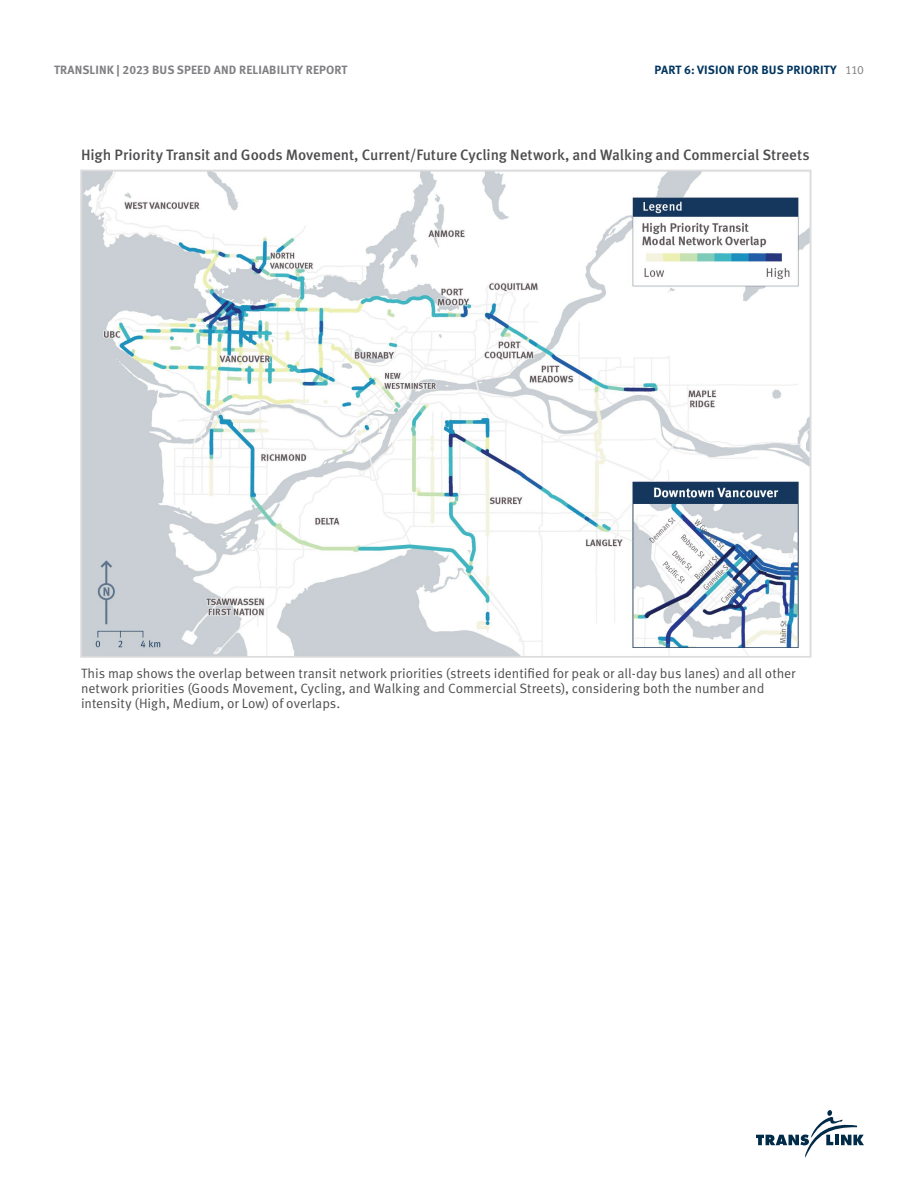
<style>
.page{position:relative;width:918px;height:1188px;background:#fff}
.page>*{position:absolute;margin:0;border:0;box-sizing:border-box;transform-origin:0 0}
.Figure_Title_Unnumbered{font:500 15px "Meta Pro";letter-spacing:-.005em;color:#4d4d4f}
.Figure_Caption_Text{font:13.5px/15px "Meta Pro Norm";color:#4d4d4f}
.t1{font:700 12px "Meta Pro";letter-spacing:.01em;color:#807f83}
.t2{font:700 12px "Meta Pro";letter-spacing:.01em;color:#00355f}
.s1{font-family:"Meta Pro Norm";font-weight:400;color:#807f83}
</style>
<div class="page">
<img style="left:83px;top:173px;width:726px;height:482px">
<div style="left:80px;top:170px;width:732px;height:488px;border:2px solid #dcdbdd"></div>
<svg style="left:756px;top:1110px;width:108px;height:48px"></svg>
<p class="t1" style="left:54px;top:60px;width:295px">TRANSLINK | 2023 BUS SPEED AND RELIABILITY REPORT</p>
<p class="t2" style="left:655px;top:60px;width:15px">PART</p>
<p class="t2" style="left:684px;top:60px;width:181px">6: VISION FOR BUS PRIORITY <span class="s1">110</span></p>
<p class="Figure_Title_Unnumbered" style="left:81px;top:144px;width:730px">High Priority Transit and Goods Movement, Current/Future Cycling Network, and Walking and Commercial Streets</p>
<p class="Figure_Caption_Text" style="left:81px;top:665px;width:716px">This map shows the overlap between transit network priorities (streets identified for peak or all-day bus lanes) and all other network priorities (Goods Movement, Cycling, and Walking and Commercial Streets), considering both the number and intensity (High, Medium, or Low) of overlaps.</p>
</div>
